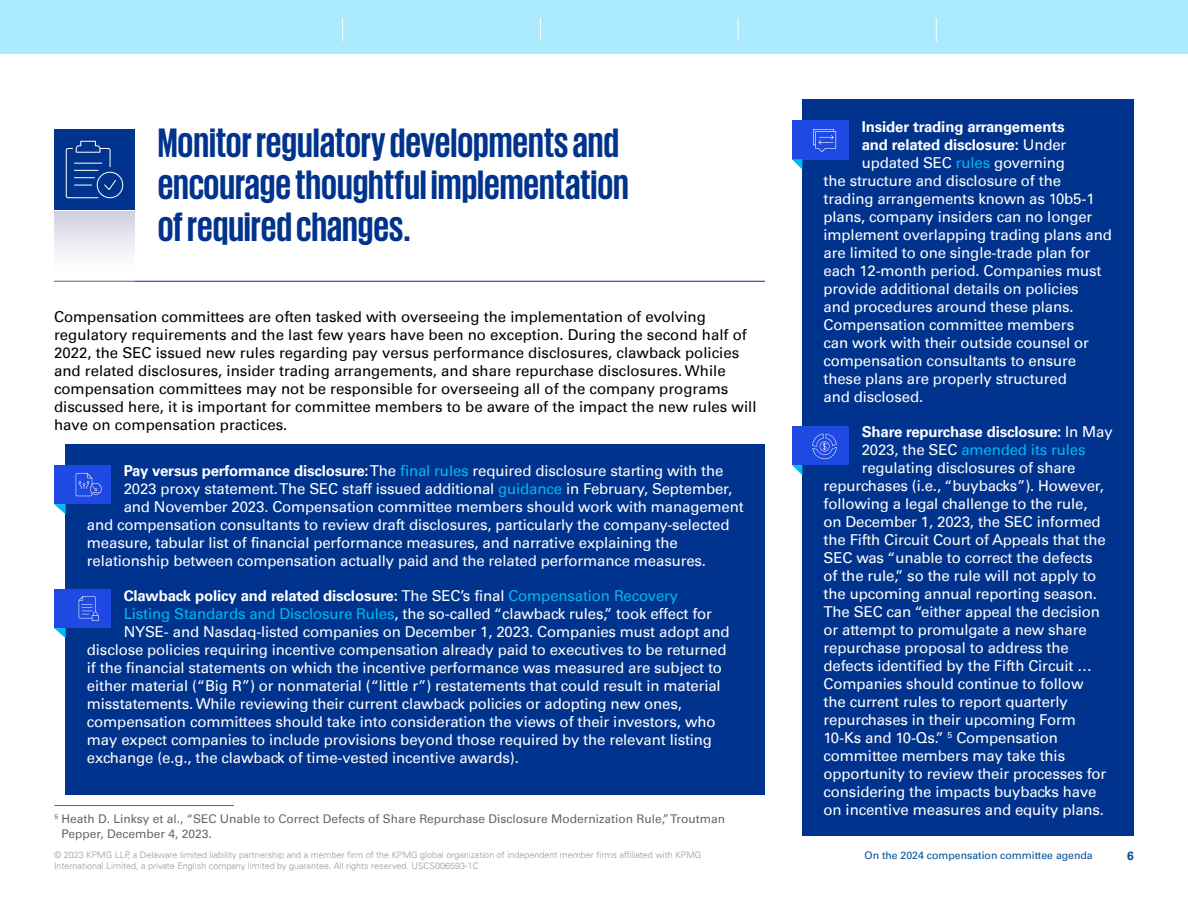
<style>
.page{position:relative;width:1188px;height:918px;background:#fff}
.page>*{position:absolute;margin:0;border:0;box-sizing:border-box;transform-origin:0 0}
.t1{font:700 42px/42px "KPMG";color:#00338d}
.t2{font:15px/18px "Univers 55 Roman";letter-spacing:-.01em;color:#fff}
.t3{font:15px/18px "Univers 55 Roman";color:#000}
.t4{font:700 15px/18px "Univers 65";letter-spacing:-.01em;color:#fff}
.t5{font:15px "Univers 55 Roman";letter-spacing:-.01em;color:#00b8f5}
.t6{font:12px/15px "Univers 55 Roman";color:#666}
.t7{font:700 12px "Univers 65";color:#004e98}
.t8{font:10.5px "Univers 55 Roman";color:#004e98}
.t9{font:300 9px/10.8px "Univers 45";color:#989898}
.s1{font-family:"Univers 55 Roman";font-weight:400}
.s2{color:#00b8f5}
.s3{color:#fff}
.s4{font-family:"Univers 65";font-weight:700}
.s5{font-family:"Univers 55 Roman";font-weight:400;color:#00b8f5}
</style>
<div class="page">
<div style="left:66px;top:444px;width:699px;height:350px;background:#00338d"></div>
<div style="left:54px;top:465px;width:57px;height:39px;background:#1e49e2"></div>
<div style="left:54px;top:589px;width:57px;height:39px;background:#1e49e2"></div>
<hr style="left:54px;top:281px;width:711px;height:1px;background:#00338d">
<div style="left:54px;top:129px;width:81px;height:81px;background:#00338d"></div>
<div style="left:54px;top:211px;width:81px;height:81px;background:linear-gradient(to bottom,#d9d9e7,#fdffff)"></div>
<div style="left:802px;top:99px;width:332px;height:737px;background:#00338d"></div>
<hr style="left:54px;top:805px;width:180px;height:1px;background:#666">
<svg style="left:76px;top:473px;width:26px;height:23px"></svg>
<div style="left:792px;top:426px;width:57px;height:39px;background:#1e49e2"></div>
<div style="left:792px;top:120px;width:57px;height:39px;background:#1e49e2"></div>
<svg style="left:54px;top:628px;width:12px;height:10px"></svg>
<svg style="left:54px;top:504px;width:12px;height:10px"></svg>
<svg style="left:792px;top:159px;width:10px;height:10px"></svg>
<svg style="left:792px;top:465px;width:10px;height:10px"></svg>
<svg style="left:79px;top:596px;width:20px;height:25px"></svg>
<svg style="left:813px;top:129px;width:23px;height:23px"></svg>
<svg style="left:812px;top:434px;width:25px;height:25px"></svg>
<svg style="left:66px;top:141px;width:57px;height:57px"></svg>
<div style="left:0;top:0;width:1188px;height:54px;background:#aceaff"></div>
<svg style="left:342px;top:18px;width:1px;height:23px"></svg>
<svg style="left:540px;top:18px;width:1px;height:23px"></svg>
<svg style="left:738px;top:18px;width:1px;height:23px"></svg>
<svg style="left:936px;top:18px;width:1px;height:24px"></svg>
<p class="t4" style="left:862px;top:117px;width:206px">Insider trading arrangements and related disclosure: <span class="s1">Under</span></p>
<p class="t2" style="left:824px;top:153px;width:290px;text-indent:38px">updated SEC <span class="s2">rules</span> governing<br>the structure and disclosure of the trading arrangements known as 10b5-1 plans, company insiders can no longer implement overlapping trading plans and are limited to one single-trade plan for each 12-month period. Companies must provide additional details on policies<br>and procedures around these plans.<br>Compensation committee members<br>can work with their outside counsel or compensation consultants to ensure these plans are properly structured<br>and disclosed.</p>
<p class="t4" style="left:862px;top:422px;width:252px">Share repurchase disclosure: <span class="s1">In May</span></p>
<p class="t5" style="left:862px;top:440px;width:225px"><span class="s3">2023, the SEC</span> amended its rules</p>
<p class="t2" style="left:862px;top:458px;width:215px">regulating disclosures of share</p>
<p class="t2" style="left:824px;top:476px;width:282px">repurchases (i.e., “buybacks”). However,</p>
<p class="t2" style="left:824px;top:494px;width:265px">following a legal challenge to the rule,</p>
<p class="t2" style="left:824px;top:512px;width:279px">on December 1, 2023, the SEC informed</p>
<p class="t2" style="left:824px;top:530px;width:284px">the Fifth Circuit Court of Appeals that the</p>
<p class="t2" style="left:824px;top:548px;width:270px">SEC was “unable to correct the defects</p>
<p class="t2" style="left:824px;top:566px;width:274px">of the rule,” so the rule will not apply to</p>
<p class="t2" style="left:824px;top:584px;width:275px">the upcoming annual reporting season.</p>
<p class="t2" style="left:824px;top:602px;width:278px">The SEC can “either appeal the decision</p>
<p class="t2" style="left:824px;top:620px;width:265px">or attempt to promulgate a new share</p>
<p class="t2" style="left:824px;top:638px;width:247px">repurchase proposal to address the</p>
<p class="t2" style="left:824px;top:656px;width:270px">defects identified by the Fifth Circuit …</p>
<p class="t2" style="left:824px;top:674px;width:261px">Companies should continue to follow</p>
<p class="t2" style="left:824px;top:692px;width:246px">the current rules to report quarterly</p>
<p class="t2" style="left:824px;top:710px;width:254px">repurchases in their upcoming Form</p>
<p class="t2" style="left:824px;top:728px;width:236px">10-Ks and 10-Qs.” <sup>5</sup> Compensation</p>
<p class="t2" style="left:824px;top:746px;width:243px">committee members may take this</p>
<p class="t2" style="left:824px;top:764px;width:284px">opportunity to review their processes for</p>
<p class="t2" style="left:824px;top:782px;width:275px">considering the impacts buybacks have</p>
<p class="t2" style="left:824px;top:800px;width:282px">on incentive measures and equity plans.</p>
<h1 class="t1" style="left:158px;top:121px;width:473px">Monitor regulatory developments and encourage thoughtful implementation of required changes.</h1>
<p class="t3" style="left:54px;top:308px;width:704px">Compensation committees are often tasked with overseeing the implementation of evolving regulatory requirements and the last few years have been no exception. During the second half of 2022, the SEC issued new rules regarding pay versus performance disclosures, clawback policies and related disclosures, insider trading arrangements, and share repurchase disclosures. While compensation committees may not be responsible for overseeing all of the company programs discussed here, it is important for committee members to be aware of the impact the new rules will have on compensation practices.</p>
<p class="t2" style="left:124px;top:462px;width:601px"><span class="s4">Pay versus performance disclosure:</span> The <span class="s2">final rules</span> required disclosure starting with the</p>
<p class="t2" style="left:124px;top:480px;width:610px">2023 proxy statement. The SEC staff issued additional <span class="s2">guidance</span> in February, September,</p>
<p class="t2" style="left:124px;top:498px;width:622px">and November 2023. Compensation committee members should work with management</p>
<p class="t2" style="left:87px;top:516px;width:644px">and compensation consultants to review draft disclosures, particularly the company-selected</p>
<p class="t2" style="left:87px;top:534px;width:592px">measure, tabular list of financial performance measures, and narrative explaining the</p>
<p class="t2" style="left:87px;top:552px;width:621px">relationship between compensation actually paid and the related performance measures.</p>
<p class="t4" style="left:124px;top:587px;width:556px">Clawback policy and related disclosure: <span class="s1">The SEC’s final</span> <span class="s5">Compensation Recovery</span></p>
<p class="t2" style="left:124px;top:605px;width:590px"><span class="s2">Listing Standards and Disclosure Rules</span>, the so-called “clawback rules,” took effect for</p>
<p class="t2" style="left:124px;top:623px;width:607px">NYSE- and Nasdaq-listed companies on December 1, 2023. Companies must adopt and</p>
<p class="t2" style="left:87px;top:641px;width:641px">disclose policies requiring incentive compensation already paid to executives to be returned</p>
<p class="t2" style="left:87px;top:659px;width:637px">if the financial statements on which the incentive performance was measured are subject to</p>
<p class="t2" style="left:87px;top:677px;width:635px">either material (“Big R”) or nonmaterial (“little r”) restatements that could result in material</p>
<p class="t2" style="left:87px;top:695px;width:597px">misstatements. While reviewing their current clawback policies or adopting new ones,</p>
<p class="t2" style="left:87px;top:713px;width:630px">compensation committees should take into consideration the views of their investors, who</p>
<p class="t2" style="left:87px;top:731px;width:627px">may expect companies to include provisions beyond those required by the relevant listing</p>
<p class="t2" style="left:87px;top:749px;width:433px">exchange (e.g., the clawback of time-vested incentive awards).</p>
<p class="t6" style="left:62px;top:811px;width:665px;text-indent:-7px"><sup>5</sup> Heath D. Linksy et al., “SEC Unable to Correct Defects of Share Repurchase Disclosure Modernization Rule,” Troutman<br>Pepper, December 4, 2023.</p>
<p class="t9" style="left:54px;top:849px;width:649px">© 2023 KPMG LLP, a Delaware limited liability partnership and a member firm of the KPMG global organization of independent member firms affiliated with KPMG<br>International Limited, a private English company limited by guarantee. All rights reserved. USCS006593-1C</p>
<p class="t8" style="left:865px;top:849px;width:230px">On the 2024 compensation committee agenda</p>
<p class="t7" style="left:1127px;top:849px;width:8px">6</p>
</div>
